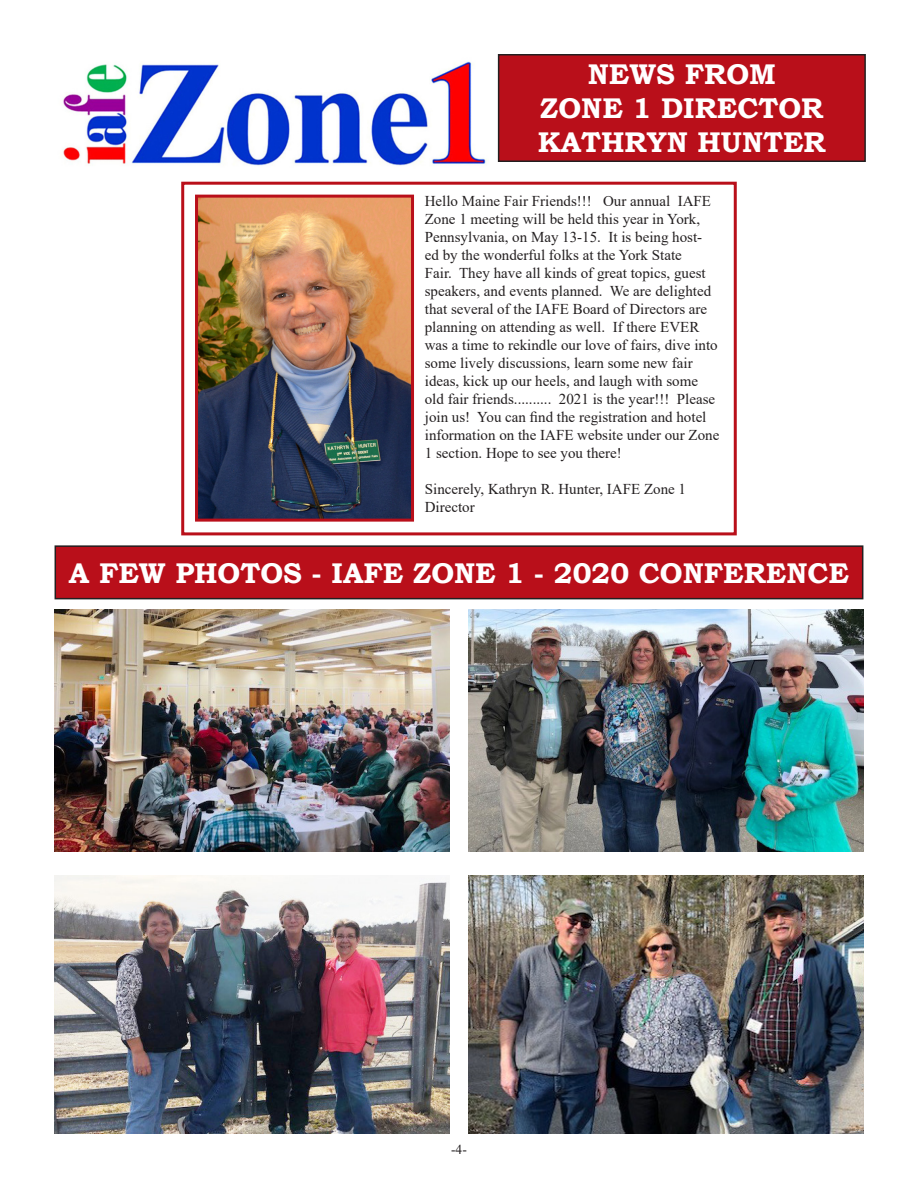
<style>
.page{position:relative;width:918px;height:1188px;background:#fff}
.page>*{position:absolute;margin:0;border:0;box-sizing:border-box;transform-origin:0 0}
.t1{font:700 28.5px/34.2px "Bookman Old Style";color:#fff}
.t2{font:15px/18px "Times New Roman";color:#231f20}
.t3{font:13.5px "Times New Roman";color:#231f20}
</style>
<div class="page">
<div style="left:499px;top:55px;width:366px;height:106px;background:#b90f1a"></div>
<div style="left:498px;top:54px;width:368px;height:108px;border:2px solid #231f20"></div>
<img style="left:63px;top:61px;width:423px;height:105px">
<div style="left:181px;top:182px;width:556px;height:353px;border:3px solid #b90f1a"></div>
<img style="left:199px;top:199px;width:211px;height:319px">
<div style="left:195px;top:195px;width:219px;height:327px;border:3px solid #b90f1a"></div>
<div style="left:55px;top:546px;width:808px;height:53px;background:#b90f1a"></div>
<div style="left:55px;top:545px;width:808px;height:54px;border:2px solid #231f20"></div>
<img style="left:54px;top:609px;width:396px;height:243px">
<img style="left:468px;top:609px;width:396px;height:243px">
<img style="left:54px;top:875px;width:396px;height:259px">
<img style="left:468px;top:875px;width:395px;height:259px">
<p class="t1" style="left:588px;top:57px;width:190px">NEWS FROM</p>
<p class="t1" style="left:538px;top:91px;width:289px">ZONE 1 DIRECTOR<br>KATHRYN HUNTER</p>
<p class="t2" style="left:425px;top:191px;width:296px">Hello Maine Fair Friends!!! Our annual IAFE Zone 1 meeting will be held this year in York, Pennsylvania, on May 13-15. It is being host&shy;ed by the wonderful folks at the York State<br>Fair. They have all kinds of great topics, guest speakers, and events planned. We are delighted that several of the IAFE Board of Directors are planning on attending as well. If there EVER was a time to rekindle our love of fairs, dive into some lively discussions, learn some new fair ideas, kick up our heels, and laugh with some old fair friends.......... 2021 is the year!!! Please join us! You can find the registration and hotel information on the IAFE website under our Zone 1 section. Hope to see you there!</p>
<p class="t2" style="left:425px;top:479px;width:263px">Sincerely, Kathryn R. Hunter, IAFE Zone 1<br>Director</p>
<p class="t1" style="left:69px;top:555px;width:782px">A FEW PHOTOS - IAFE ZONE 1 - 2020 CONFERENCE</p>
<p class="t3" style="left:451px;top:1140px;width:17px">-4-</p>
</div>
